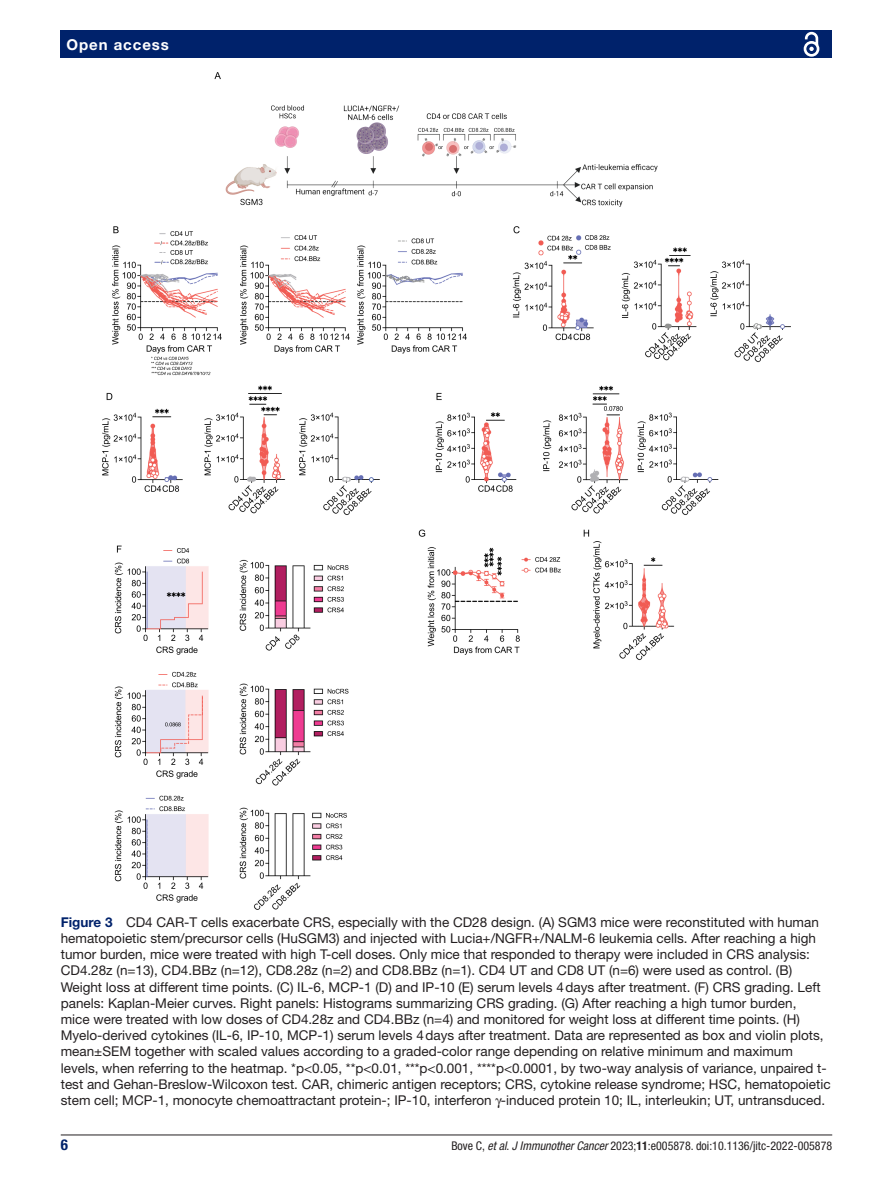
<style>
.page{position:relative;width:893px;height:1191px;background:#fff}
.page>*{position:absolute;margin:0;border:0;box-sizing:border-box;transform-origin:0 0}
.t1{font:700 15px "Helvetica Neue LT Std";letter-spacing:.065em;color:#fff}
.t2{font:700 condensed 15px "Helvetica Neue LT Std";color:#00226b}
.t3{font:13.5px/16.2px "Helvetica Neue LT Std";color:#231f20}
.t4{font:condensed 12px "Helvetica Neue LT Std";color:#231f20}
.s1{font-weight:700;color:#00226b}
.s2{font-style:italic}
.s3{font-weight:700}
</style>
<div class="page">
<hr style="left:61px;top:1134px;width:771px;height:1px;background:#231f20">
<div style="left:61px;top:31px;width:771px;height:27px;background:#00226b"></div>
<svg style="left:803px;top:31px;width:17px;height:26px"></svg>
<img style="left:103px;top:73px;width:687px;height:836px">
<p class="t1" style="left:66px;top:35px;width:104px">Open access</p>
<p class="t3" style="left:61px;top:913px;width:771px"><span class="s1">Figure 3</span> CD4 CAR-T cells exacerbate CRS, especially with the CD28 design. (A) SGM3 mice were reconstituted with human hematopoietic stem/precursor cells (HuSGM3) and injected with Lucia+/NGFR+/NALM-6 leukemia cells. After reaching a high tumor burden, mice were treated with high T-cell doses. Only mice that responded to therapy were included in CRS analysis:<br>CD4.28z (n=13), CD4.BBz (n=12), CD8.28z (n=2) and CD8.BBz (n=1). CD4 UT and CD8 UT (n=6) were used as control. (B)<br>Weight loss at different time points. (C) IL-6, MCP-1 (D) and IP-10 (E) serum levels 4days after treatment. (F) CRS grading. Left panels: Kaplan-Meier curves. Right panels: Histograms summarizing CRS grading. (G) After reaching a high tumor burden,<br>mice were treated with low doses of CD4.28z and CD4.BBz (n=4) and monitored for weight loss at different time points. (H)<br>Myelo-derived cytokines (IL-6, IP-10, MCP-1) serum levels 4days after treatment. Data are represented as box and violin plots, mean±SEM together with scaled values according to a graded-color range depending on relative minimum and maximum levels, when referring to the heatmap. *p&lt;0.05, **p&lt;0.01, ***p&lt;0.001, ****p&lt;0.0001, by two-way analysis of variance, unpaired t&shy;test and Gehan-Breslow-Wilcoxon test. CAR, chimeric antigen receptors; CRS, cytokine release syndrome; HSC, hematopoietic stem cell; MCP-1, monocyte chemoattractant protein-; IP-10, interferon -induced protein 10; IL, interleukin; UT, untransduced.</p>
<p class="t2" style="left:61px;top:1135px;width:9px">6</p>
<p class="t4" style="left:451px;top:1138px;width:382px">Bove C, <span class="s2">et al</span>. <span class="s2">J Immunother Cancer</span> 2023;<span class="s3">11</span>:e005878. doi:10.1136/jitc-2022-005878</p>
</div>
